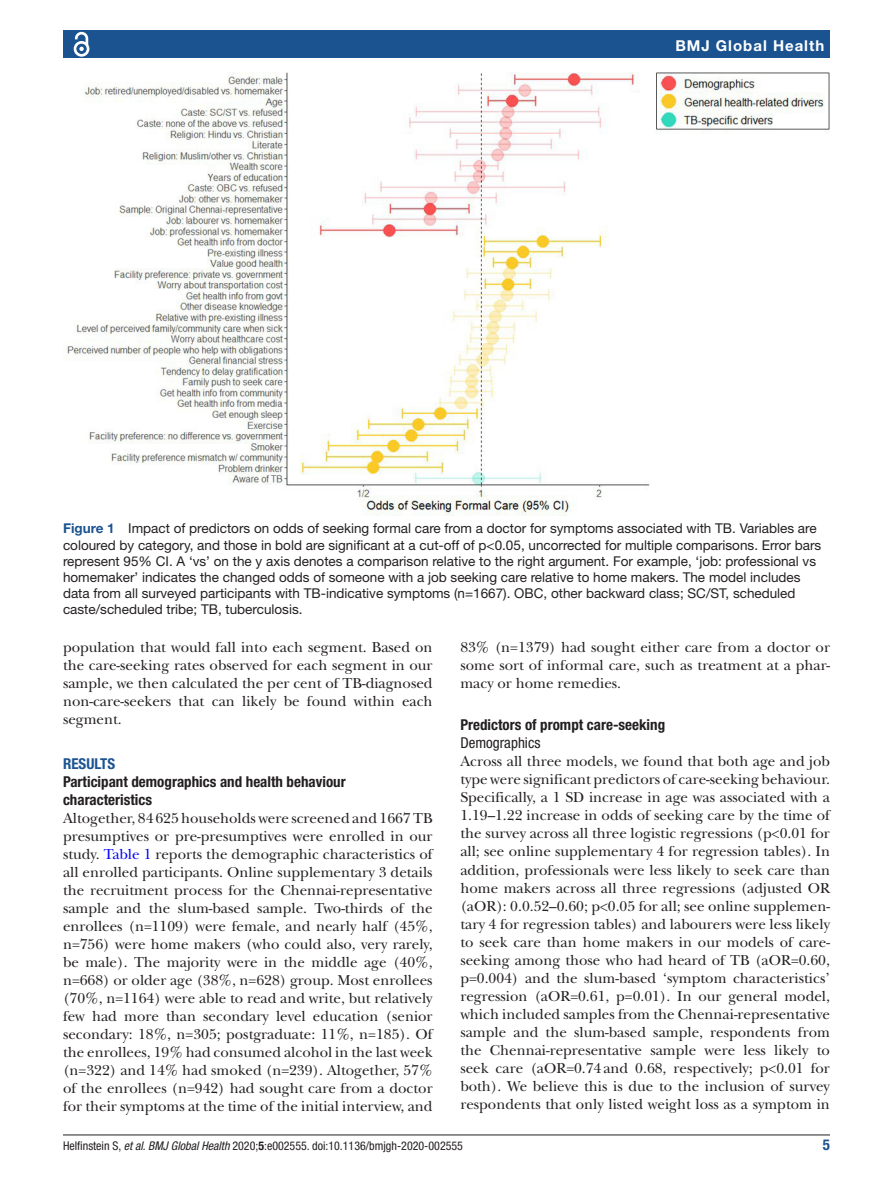
<style>
.page{position:relative;width:893px;height:1191px;background:#fff}
.page>*{position:absolute;margin:0;border:0;box-sizing:border-box;transform-origin:0 0}
.t1{font:15px/18px "New Baskerville";color:#231f20;text-align:justify}
.t2{font:700 condensed 15px/18px "Helvetica Neue LT Std";color:#231f20}
.t3{font:700 15px "Helvetica Neue LT Std";letter-spacing:.065em;color:#fff}
.t4{font:condensed 15px "Helvetica Neue LT Std";color:#231f20}
.t5{font:700 condensed 15px "Helvetica Neue LT Std";color:#1b5391}
.t6{font:13.5px/16.2px "Helvetica Neue LT Std";color:#231f20}
.t7{font:condensed 12px "Helvetica Neue LT Std";color:#231f20}
.s1{font-weight:700;color:#1b5391}
.s2{color:#00f}
.s3{font-style:italic}
.s4{font-weight:700}
</style>
<div class="page">
<hr style="left:63px;top:1134px;width:767px;height:1px;background:#231f20">
<div style="left:63px;top:31px;width:767px;height:27px;background:#1b5391"></div>
<svg style="left:73px;top:31px;width:17px;height:26px"></svg>
<img style="left:63px;top:73px;width:767px;height:442px">
<p class="t3" style="left:675px;top:36px;width:150px">BMJ Global Health</p>
<p class="t6" style="left:63px;top:520px;width:760px"><span class="s1">Figure 1</span> Impact of predictors on odds of seeking formal care from a doctor for symptoms associated with TB. Variables are coloured by category, and those in bold are significant at a cut-off of p&lt;0.05, uncorrected for multiple comparisons. Error bars represent 95% CI. A ‘vs’ on the y axis denotes a comparison relative to the right argument. For example, ‘job: professional vs homemaker’ indicates the changed odds of someone with a job seeking care relative to home makers. The model includes data from all surveyed participants with TB-indicative symptoms (n=1667). OBC, other backward class; SC/ST, scheduled caste/scheduled tribe; TB, tuberculosis.</p>
<p class="t1" style="left:63px;top:638px;width:371px">population that would fall into each segment. Based on the care-seeking rates observed for each segment in our sample, we then calculated the per cent of TB-diagnosed non-care-seekers that can likely be found within each segment.</p>
<p class="t5" style="left:63px;top:754px;width:54px">RESULTS</p>
<p class="t2" style="left:63px;top:772px;width:284px">Participant demographics and health behaviour characteristics</p>
<p class="t1" style="left:63px;top:809px;width:371px">Altogether, 84625 households were screened and 1667 TB presumptives or pre-presumptives were enrolled in our study. <span class="s2">Table 1</span> reports the demographic characteristics of all enrolled participants. Online supplementary 3 details the recruitment process for the Chennai-representative sample and the slum-based sample. Two-thirds of the enrollees (n=1109) were female, and nearly half (45%, n=756) were home makers (who could also, very rarely, be male). The majority were in the middle age (40%, n=668) or older age (38%, n=628) group. Most enrollees (70%, n=1164) were able to read and write, but relatively few had more than secondary level education (senior secondary: 18%, n=305; postgraduate: 11%, n=185). Of the enrollees, 19% had consumed alcohol in the last week (n=322) and 14% had smoked (n=239). Altogether, 57% of the enrollees (n=942) had sought care from a doctor for their symptoms at the time of the initial interview, and</p>
<p class="t1" style="left:460px;top:638px;width:371px">83% (n=1379) had sought either care from a doctor or some sort of informal care, such as treatment at a phar&shy;macy or home remedies.</p>
<p class="t2" style="left:460px;top:715px;width:206px">Predictors of prompt care-seeking</p>
<p class="t4" style="left:460px;top:734px;width:82px">Demographics</p>
<p class="t1" style="left:460px;top:752px;width:371px">Across all three models, we found that both age and job type were significant predictors of care-seeking behaviour.<br>Specifically, a 1 SD increase in age was associated with a 1.19–1.22 increase in odds of seeking care by the time of the survey across all three logistic regressions (p&lt;0.01 for all; see online supplementary 4 for regression tables). In addition, professionals were less likely to seek care than home makers across all three regressions (adjusted OR (aOR): 0.0.52–0.60; p&lt;0.05 for all; see online supplemen&shy;tary 4 for regression tables) and labourers were less likely to seek care than home makers in our models of care&shy;seeking among those who had heard of TB (aOR=0.60, p=0.004) and the slum-based ‘symptom characteristics’ regression (aOR=0.61, p=0.01). In our general model, which included samples from the Chennai-representative sample and the slum-based sample, respondents from the Chennai-representative sample were less likely to seek care (aOR=0.74and 0.68, respectively; p&lt;0.01 for both). We believe this is due to the inclusion of survey respondents that only listed weight loss as a symptom in</p>
<p class="t7" style="left:63px;top:1138px;width:402px">Helfinstein S, <span class="s3">et al</span>. <span class="s3">BMJ Global Health</span> 2020;<span class="s4">5</span>:e002555. doi:10.1136/bmjgh-2020-002555</p>
<p class="t5" style="left:823px;top:1135px;width:9px">5</p>
</div>
